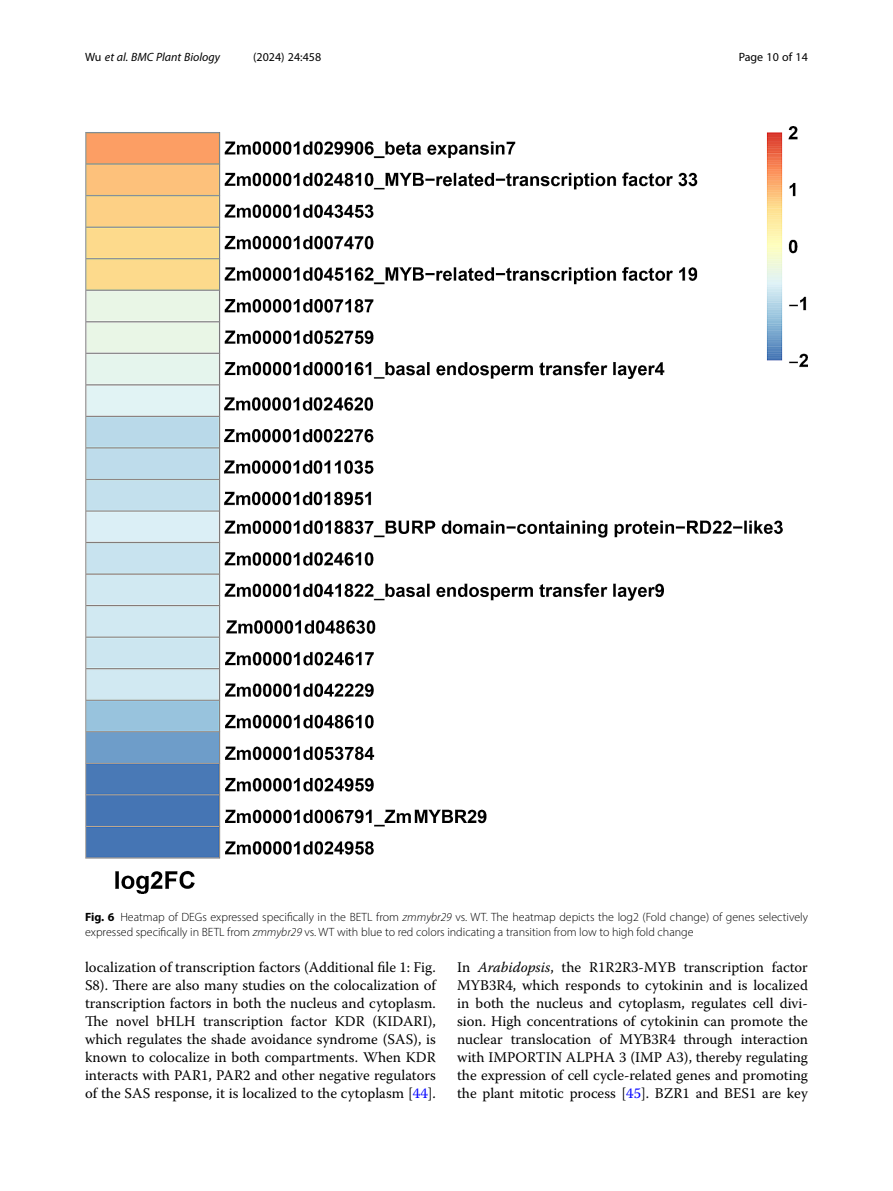
<style>
.page{position:relative;width:893px;height:1191px;background:#fff}
.page>*{position:absolute;margin:0;border:0;box-sizing:border-box;transform-origin:0 0}
.Body_Text_Indent{font:14.7px/18px "Warnock Pro";color:#000;text-align:justify}
.Figure_Caption{font:300 12px/15px "Myriad Pro";color:#000}
.t1{font:italic 12px "Myriad Pro";color:#000}
.t2{font:12px "Myriad Pro";color:#000}
.s1{font-style:normal}
.s2{font-weight:700}
.s3{font-style:italic}
.s4{color:#00f}
</style>
<div class="page">
<img style="left:85px;top:126px;width:723px;height:767px">
<p class="t1" style="left:85px;top:50px;width:137px"><span class="s1">Wu</span> et al. BMC Plant Biology</p>
<p class="t2" style="left:253px;top:50px;width:70px">(2024) 24:458</p>
<p class="t2" style="left:739px;top:50px;width:71px">Page 10 of 14</p>
<p class="Figure_Caption" style="left:85px;top:909px;width:724px"><span class="s2">Fig. 6</span> Heatmap of DEGs expressed specifically in the BETL from <span class="s3">zmmybr29</span> vs. WT. The heatmap depicts the log2 (Fold change) of genes selectively expressed specifically in BETL from <span class="s3">zmmybr29</span> vs. WT with blue to red colors indicating a transition from low to high fold change</p>
<p class="Body_Text_Indent" style="left:85px;top:958px;width:352px">localization of transcription factors (Additional file 1: Fig.<br>S8). There are also many studies on the colocalization of transcription factors in both the nucleus and cytoplasm.<br>The novel bHLH transcription factor KDR (KIDARI), which regulates the shade avoidance syndrome (SAS), is known to colocalize in both compartments. When KDR interacts with PAR1, PAR2 and other negative regulators of the SAS response, it is localized to the cytoplasm [<span class="s4">44</span>].</p>
<p class="Body_Text_Indent" style="left:457px;top:958px;width:352px">In <span class="s3">Arabidopsis</span>, the R1R2R3-MYB transcription factor MYB3R4, which responds to cytokinin and is localized in both the nucleus and cytoplasm, regulates cell divi&shy;sion. High concentrations of cytokinin can promote the nuclear translocation of MYB3R4 through interaction with IMPORTIN ALPHA 3 (IMP A3), thereby regulating the expression of cell cycle-related genes and promoting the plant mitotic process [<span class="s4">45</span>]. BZR1 and BES1 are key</p>
</div>
